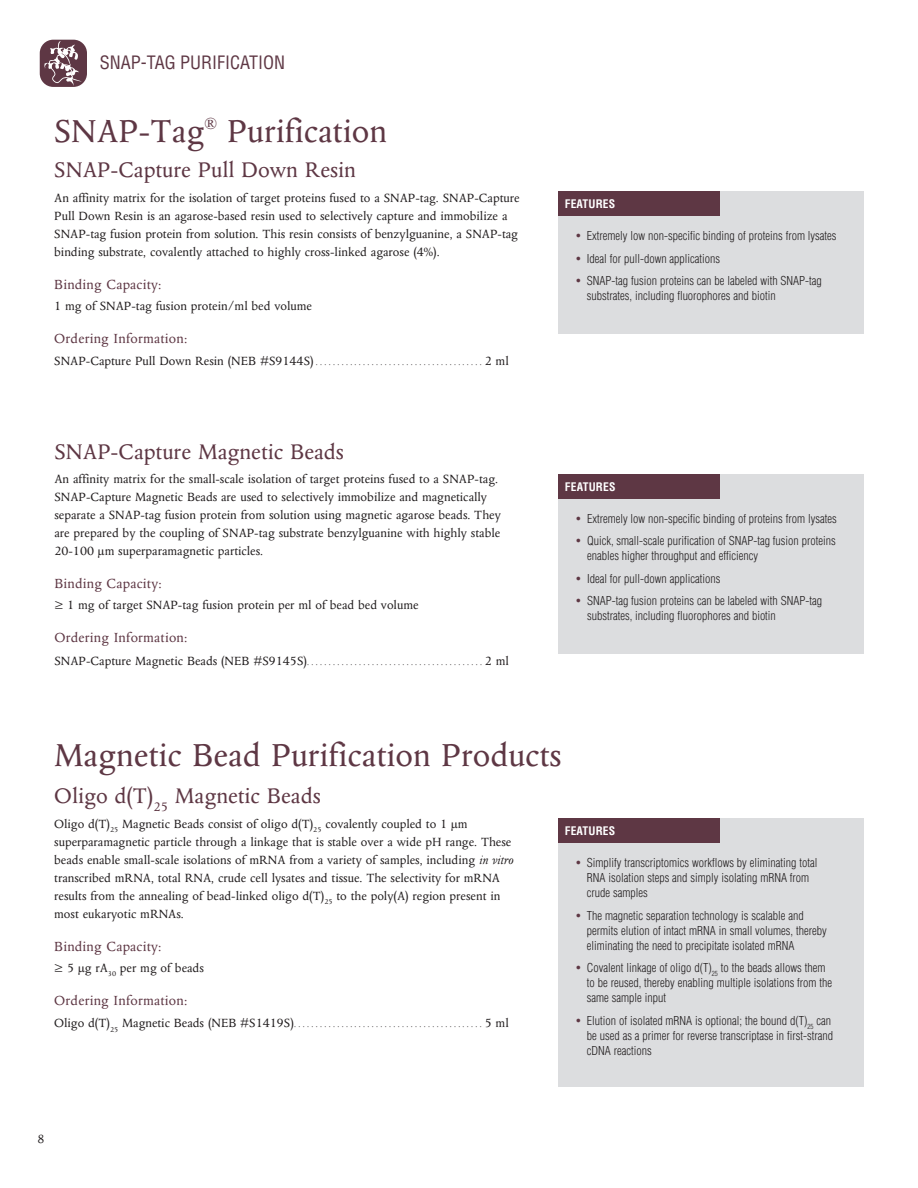
<style>
.page{position:relative;width:918px;height:1188px;background:#fff}
.page>*{position:absolute;margin:0;border:0;box-sizing:border-box;transform-origin:0 0}
.Brochure_Head_1_09{font:36px "Columbus MT Pro";color:#5e3744}
.Advantages___Sub_Hea{font:24px "Columbus MT Pro";color:#5e3744}
.t1{font:condensed 18px "Helvetica LT Std";color:#5e3744}
.Advantages___Sub_Hea-2{font:15px "Columbus MT Pro";letter-spacing:.015em;color:#5e3744}
.Intro_Text_Brochure{font:13.5px/18px "Columbus MT Pro";color:#231f20}
.Body_Text_Brochure_0{font:13.5px "Columbus MT Pro";color:#231f20}
.Body_Text_Mkt_Sht_09{font:300 condensed 12px/15px "Helvetica LT Std";color:#231f20}
.t2{font:700 condensed 11.55px "Helvetica LT Std";letter-spacing:.015em;color:#fff}
.Intro_Text_Brochure-2{font:9px "Columbus MT Pro";color:#231f20}
.s1{font-size:13.5px}
.s2{font-weight:400;color:#5e3744}
.s3{font-style:italic}
</style>
<div class="page">
<div style="left:558px;top:191px;width:306px;height:142px;background:#dcdddf"></div>
<div style="left:558px;top:191px;width:162px;height:24px;background:#5e3744"></div>
<div style="left:558px;top:474px;width:306px;height:179px;background:#dcdddf"></div>
<div style="left:558px;top:474px;width:162px;height:25px;background:#5e3744"></div>
<div style="left:558px;top:818px;width:306px;height:269px;background:#dcdddf"></div>
<div style="left:558px;top:818px;width:162px;height:25px;background:#5e3744"></div>
<div style="left:40px;top:40px;width:47px;height:47px;background:#5e3744;border-radius:14px"></div>
<svg style="left:44px;top:41px;width:38px;height:45px"></svg>
<p class="t1" style="left:100px;top:51px;width:187px">SNAP-TAG PURIFICATION</p>
<p class="Brochure_Head_1_09" style="left:54px;top:112px;width:335px">SNAP-Tag<sup>®</sup> Purification</p>
<p class="Advantages___Sub_Hea" style="left:54px;top:157px;width:303px">SNAP-Capture Pull Down Resin</p>
<p class="Intro_Text_Brochure" style="left:54px;top:189px;width:467px">An affinity matrix for the isolation of target proteins fused to a SNAP-tag. SNAP-Capture Pull Down Resin is an agarose-based resin used to selectively capture and immobilize a SNAP-tag fusion protein from solution. This resin consists of benzylguanine, a SNAP-tag binding substrate, covalently attached to highly cross-linked agarose (4%).</p>
<p class="Advantages___Sub_Hea-2" style="left:54px;top:276px;width:109px">Binding Capacity:</p>
<p class="Body_Text_Brochure_0" style="left:54px;top:299px;width:259px">1 mg of SNAP-tag fusion protein/ml bed volume</p>
<p class="Advantages___Sub_Hea-2" style="left:54px;top:330px;width:135px">Ordering Information:</p>
<p class="Intro_Text_Brochure-2" style="left:54px;top:358px;width:265px"><span class="s1">SNAP-Capture Pull Down Resin (NEB #S9144S)</span> .......................................</p>
<p class="Intro_Text_Brochure" style="left:485px;top:353px;width:25px">2 ml</p>
<p class="Advantages___Sub_Hea" style="left:54px;top:439px;width:291px">SNAP-Capture Magnetic Beads</p>
<p class="Intro_Text_Brochure" style="left:54px;top:470px;width:448px">An affinity matrix for the small-scale isolation of target proteins fused to a SNAP-tag.<br>SNAP-Capture Magnetic Beads are used to selectively immobilize and magnetically separate a SNAP-tag fusion protein from solution using magnetic agarose beads. They are prepared by the coupling of SNAP-tag substrate benzylguanine with highly stable 20-100 µm superparamagnetic particles.</p>
<p class="Advantages___Sub_Hea-2" style="left:54px;top:576px;width:109px">Binding Capacity:</p>
<p class="Body_Text_Brochure_0" style="left:54px;top:598px;width:366px">≥ 1 mg of target SNAP-tag fusion protein per ml of bead bed volume</p>
<p class="Advantages___Sub_Hea-2" style="left:54px;top:630px;width:135px">Ordering Information:</p>
<p class="Intro_Text_Brochure-2" style="left:54px;top:657px;width:257px"><span class="s1">SNAP-Capture Magnetic Beads (NEB #S9145S)</span> .........................................</p>
<p class="Intro_Text_Brochure" style="left:485px;top:652px;width:25px">2 ml</p>
<p class="t2" style="left:565px;top:196px;width:52px">FEATURES</p>
<p class="Body_Text_Mkt_Sht_09" style="left:576px;top:228px;width:262px"><span class="s2">•</span> Extremely low non-specific binding of proteins from lysates</p>
<p class="Body_Text_Mkt_Sht_09" style="left:576px;top:251px;width:145px"><span class="s2">•</span> Ideal for pull-down applications</p>
<p class="Body_Text_Mkt_Sht_09" style="left:587px;top:273px;width:237px;text-indent:-10px"><span class="s2">•</span> SNAP-tag fusion proteins can be labeled with SNAP-tag substrates, including fluorophores and biotin</p>
<p class="t2" style="left:565px;top:479px;width:52px">FEATURES</p>
<p class="Body_Text_Mkt_Sht_09" style="left:577px;top:511px;width:262px"><span class="s2">•</span> Extremely low non-specific binding of proteins from lysates</p>
<p class="Body_Text_Mkt_Sht_09" style="left:587px;top:534px;width:250px;text-indent:-10px"><span class="s2">•</span> Quick, small-scale purification of SNAP-tag fusion proteins enables higher throughput and efficiency</p>
<p class="Body_Text_Mkt_Sht_09" style="left:577px;top:571px;width:145px"><span class="s2">•</span> Ideal for pull-down applications</p>
<p class="Body_Text_Mkt_Sht_09" style="left:587px;top:594px;width:237px;text-indent:-10px"><span class="s2">•</span> SNAP-tag fusion proteins can be labeled with SNAP-tag substrates, including fluorophores and biotin</p>
<p class="Brochure_Head_1_09" style="left:54px;top:736px;width:509px">Magnetic Bead Purification Products</p>
<p class="Advantages___Sub_Hea" style="left:54px;top:783px;width:268px">Oligo d(T)<sub>25</sub> Magnetic Beads</p>
<p class="Intro_Text_Brochure" style="left:54px;top:815px;width:460px">Oligo d(T)<sub>25</sub> Magnetic Beads consist of oligo d(T)<sub>25</sub> covalently coupled to 1 μm superparamagnetic particle through a linkage that is stable over a wide pH range. These beads enable small-scale isolations of mRNA from a variety of samples, including <span class="s3">in vitro </span>transcribed mRNA, total RNA, crude cell lysates and tissue. The selectivity for mRNA results from the annealing of bead-linked oligo d(T)<sub>25</sub> to the poly(A) region present in most eukaryotic mRNAs.</p>
<p class="Advantages___Sub_Hea-2" style="left:54px;top:938px;width:109px">Binding Capacity:</p>
<p class="Body_Text_Brochure_0" style="left:54px;top:961px;width:151px">≥ 5 µg rA<sub>30</sub> per mg of beads</p>
<p class="Advantages___Sub_Hea-2" style="left:54px;top:992px;width:135px">Ordering Information:</p>
<p class="Intro_Text_Brochure-2" style="left:54px;top:1020px;width:244px"><span class="s1">Oligo d(T)</span><sub>25</sub> <span class="s1">Magnetic Beads (NEB #S1419S)</span> ............................................</p>
<p class="Intro_Text_Brochure" style="left:485px;top:1015px;width:25px">5 ml</p>
<p class="t2" style="left:565px;top:823px;width:52px">FEATURES</p>
<p class="Body_Text_Mkt_Sht_09" style="left:587px;top:855px;width:232px;text-indent:-10px"><span class="s2">•</span> Simplify transcriptomics workflows by eliminating total<br>RNA isolation steps and simply isolating mRNA from crude samples</p>
<p class="Body_Text_Mkt_Sht_09" style="left:587px;top:908px;width:242px;text-indent:-10px"><span class="s2">•</span> The magnetic separation technology is scalable and permits elution of intact mRNA in small volumes, thereby eliminating the need to precipitate isolated mRNA</p>
<p class="Body_Text_Mkt_Sht_09" style="left:587px;top:960px;width:247px;text-indent:-10px"><span class="s2">•</span> Covalent linkage of oligo d(T)<sub>25</sub> to the beads allows them to be reused, thereby enabling multiple isolations from the same sample input</p>
<p class="Body_Text_Mkt_Sht_09" style="left:587px;top:1013px;width:248px;text-indent:-10px"><span class="s2">•</span> Elution of isolated mRNA is optional; the bound d(T)<sub>25</sub> can be used as a primer for reverse transcriptase in first-strand cDNA reactions</p>
<p class="Intro_Text_Brochure" style="left:37px;top:1131px;width:9px">8</p>
</div>
